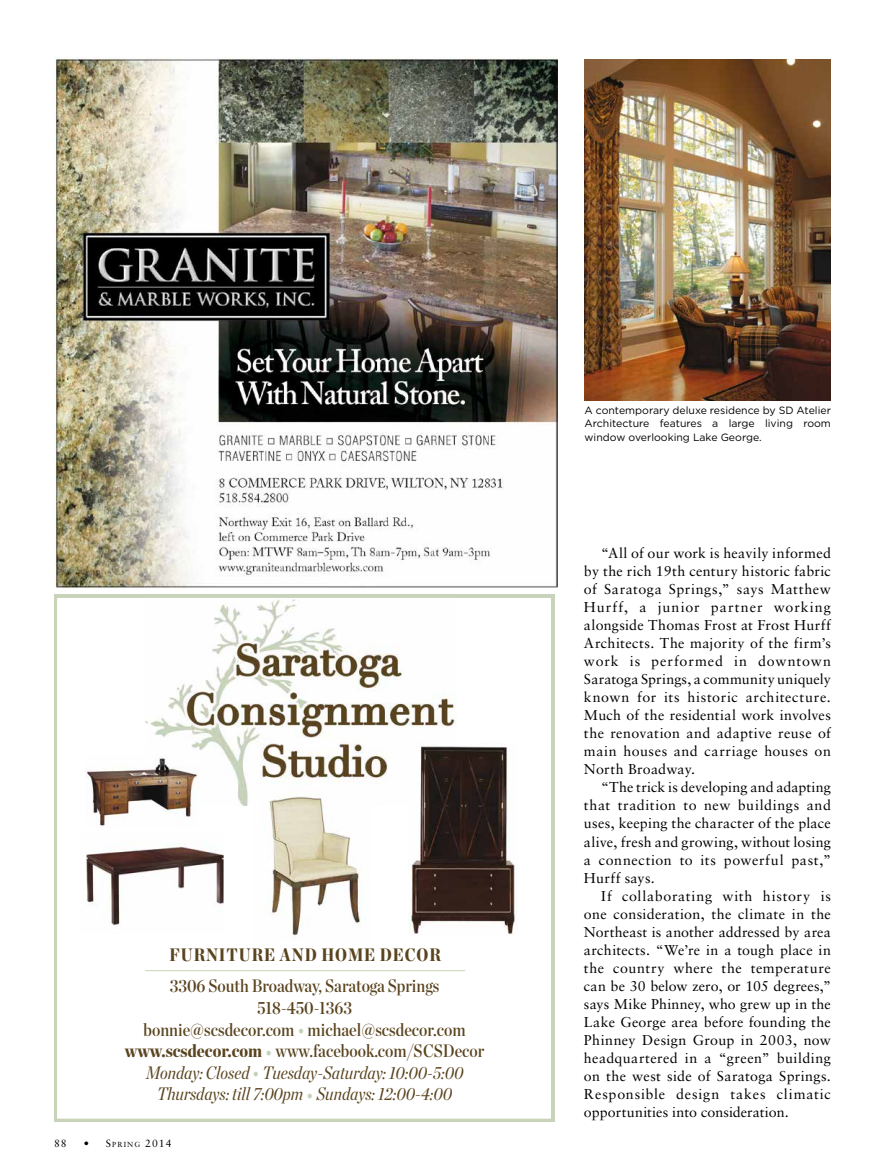
<style>
.page{position:relative;width:885px;height:1175px;background:#fff}
.page>*{position:absolute;margin:0;border:0;box-sizing:border-box;transform-origin:0 0}
.t1{font:18px "Chronicle Disp Cond Semi";color:#5a441e}
.t2{font:italic 18px "Chronicle Disp Cond";color:#5a441e}
.t3{font:900 18px "Chronicle Disp Cond";letter-spacing:.05em;color:#5a441e}
.t4{font:14.25px/18px "Sabon LT Std";letter-spacing:.03em;color:#000;text-align:justify}
.t5{font:10.5px/13.5px "Gotham";color:#000;text-align:justify}
.t6{font:10.5px "Sabon";color:#000}
.t7{font:10.5px "Sabon";color:#000}
.s1{color:#c5d2b9}
.s2{font-family:"Chronicle Disp Cond";font-weight:900}
.s3{font-family:"Chronicle Disp Cond Semi";font-style:normal;color:#c5d2b9}
.s4{font-style:inherit}
.s5{font-size:7.35px}
</style>
<div class="page">
<img style="left:584px;top:59px;width:246px;height:341px">
<img style="left:54px;top:58px;width:503px;height:529px">
<svg style="left:54px;top:595px;width:500px;height:526px"></svg>
<img style="left:145px;top:600px;width:311px;height:205px">
<img style="left:80px;top:833px;width:143px;height:100px">
<img style="left:86px;top:755px;width:113px;height:72px">
<img style="left:408px;top:743px;width:109px;height:193px">
<img style="left:253px;top:789px;width:117px;height:154px">
<hr style="left:145px;top:970px;width:320px;height:1px;background:#c8d3ba">
<p class="t3" style="left:169px;top:940px;width:273px">FURNITURE AND HOME DECOR</p>
<p class="t1" style="left:170px;top:972px;width:271px">3306 South Broadway, Saratoga Springs</p>
<p class="t1" style="left:257px;top:993px;width:96px">518-450-1363</p>
<p class="t1" style="left:143px;top:1015px;width:323px">bonnie@scsdecor.com <span class="s1">•</span> michael@scsdecor.com</p>
<p class="t1" style="left:125px;top:1036px;width:361px"><span class="s2">www.scsdecor.com</span> <span class="s1">•</span> www.facebook.com/SCSDecor</p>
<p class="t2" style="left:146px;top:1058px;width:319px">Monday: Closed <span class="s3">•</span> Tuesday-Saturday: 10:00-5:00</p>
<p class="t2" style="left:157px;top:1080px;width:296px">Thursdays: till 7:00pm <span class="s3">•</span> Sundays: 12:00-4:00</p>
<p class="t7" style="left:54px;top:1137px;width:14px">88</p>
<p class="t6" style="left:84px;top:1137px;width:89px"><span class="s4">•</span> S<span class="s5">pring</span> 2014</p>
<p class="t5" style="left:584px;top:403px;width:248px">A contemporary deluxe residence by SD Atelier Architecture features a large living room window overlooking Lake George.</p>
<p class="t4" style="left:583px;top:544px;width:248px;text-indent:17px">“All of our work is heavily informed by the rich 19th century historic fabric of Saratoga Springs,” says Matthew Hurff, a junior partner working alongside Thomas Frost at Frost Hurff Architects. The majority of the firm’s work is performed in downtown Saratoga Springs, a community uniquely known for its historic architecture.<br>Much of the residential work involves the renovation and adaptive reuse of main houses and carriage houses on North Broadway.</p>
<p class="t4" style="left:583px;top:778px;width:248px;text-indent:17px">“The trick is developing and adapting that tradition to new buildings and uses, keeping the character of the place alive, fresh and growing, without losing a connection to its powerful past,” Hurff says.</p>
<p class="t4" style="left:583px;top:886px;width:248px;text-indent:17px">If collaborating with history is one consideration, the climate in the Northeast is another addressed by area architects. “We’re in a tough place in the country where the temperature can be 30 below zero, or 105 degrees,” says Mike Phinney, who grew up in the Lake George area before founding the Phinney Design Group in 2003, now headquartered in a “green” building on the west side of Saratoga Springs.<br>Responsible design takes climatic opportunities into consideration.</p>
</div>
